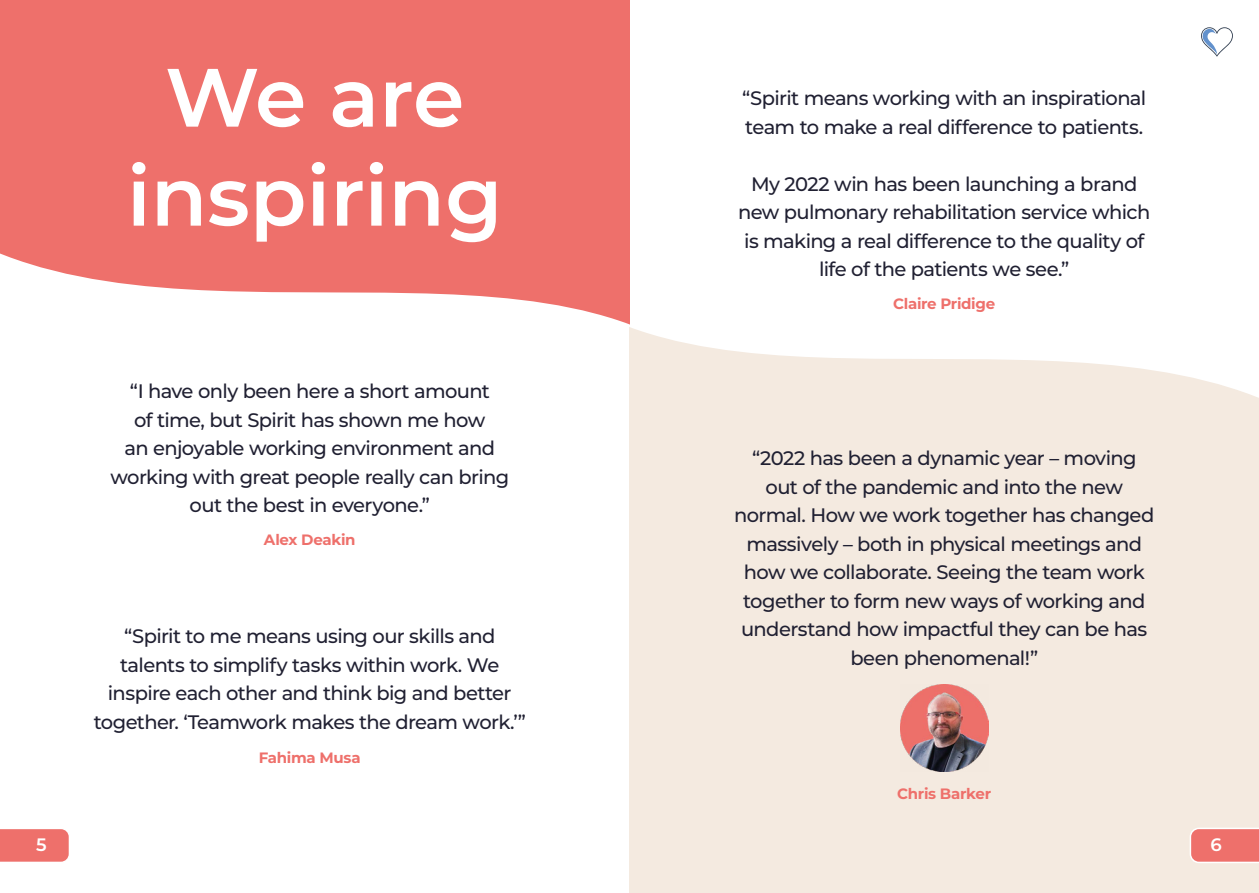
<style>
.page{position:relative;width:1259px;height:893px;background:#fff}
.page>*{position:absolute;margin:0;border:0;box-sizing:border-box;transform-origin:0 0}
.t1{font:600 82.5px/99px "Montserrat";color:#fff;text-align:center}
.t2{font:500 19.5px/28.5px "Montserrat";letter-spacing:-.035em;color:#202032;text-align:center}
.t3{font:600 18px "Montserrat";color:#fff}
.t4{font:700 15px "Montserrat";letter-spacing:-.02em;color:#ee706b}
</style>
<div class="page">
<svg style="left:629px;top:302px;width:630px;height:591px;background:#f4ebe2"></svg>
<svg style="left:0;top:252px;width:629px;height:72px;fill:#ee706b"></svg>
<div style="left:0;top:0;width:629px;height:252px;background:#ee706b"></div>
<img style="left:900px;top:684px;width:88px;height:88px">
<svg style="left:1201px;top:27px;width:32px;height:30px"></svg>
<svg style="left:0;top:829px;width:69px;height:33px;background:#ee746f"></svg>
<svg style="left:1189px;top:828px;width:70px;height:35px;background:#ef7f7a"></svg>
<h1 class="t1" style="left:127px;top:44px;width:377px">We are inspiring</h1>
<p class="t2" style="left:110px;top:376px;width:400px">“I have only been here a short amount<br>of time, but Spirit has shown me how<br>an enjoyable working environment and working with great people really can bring out the best in everyone.”</p>
<p class="t4" style="left:264px;top:529px;width:93px">Alex Deakin</p>
<p class="t2" style="left:94px;top:621px;width:434px">“Spirit to me means using our skills and talents to simplify tasks within work. We inspire each other and think big and better together. ‘Teamwork makes the dream work.’”</p>
<p class="t4" style="left:259px;top:747px;width:103px">Fahima Musa</p>
<p class="t2" style="left:742px;top:83px;width:405px;text-align:left">“Spirit means working with an inspirational team to make a real difference to patients.</p>
<p class="t2" style="left:738px;top:169px;width:414px">My 2022 win has been launching a brand new pulmonary rehabilitation service which is making a real difference to the quality of life of the patients we see.”</p>
<p class="t4" style="left:893px;top:293px;width:103px">Claire Pridige</p>
<p class="t2" style="left:734px;top:443px;width:422px">“2022 has been a dynamic year – moving out of the pandemic and into the new normal. How we work together has changed massively – both in physical meetings and how we collaborate. Seeing the team work together to form new ways of working and understand how impactful they can be has been phenomenal!”</p>
<p class="t4" style="left:897px;top:783px;width:95px">Chris Barker</p>
<p class="t3" style="left:36px;top:832px;width:12px">5</p>
<p class="t3" style="left:1210px;top:832px;width:13px">6</p>
</div>
